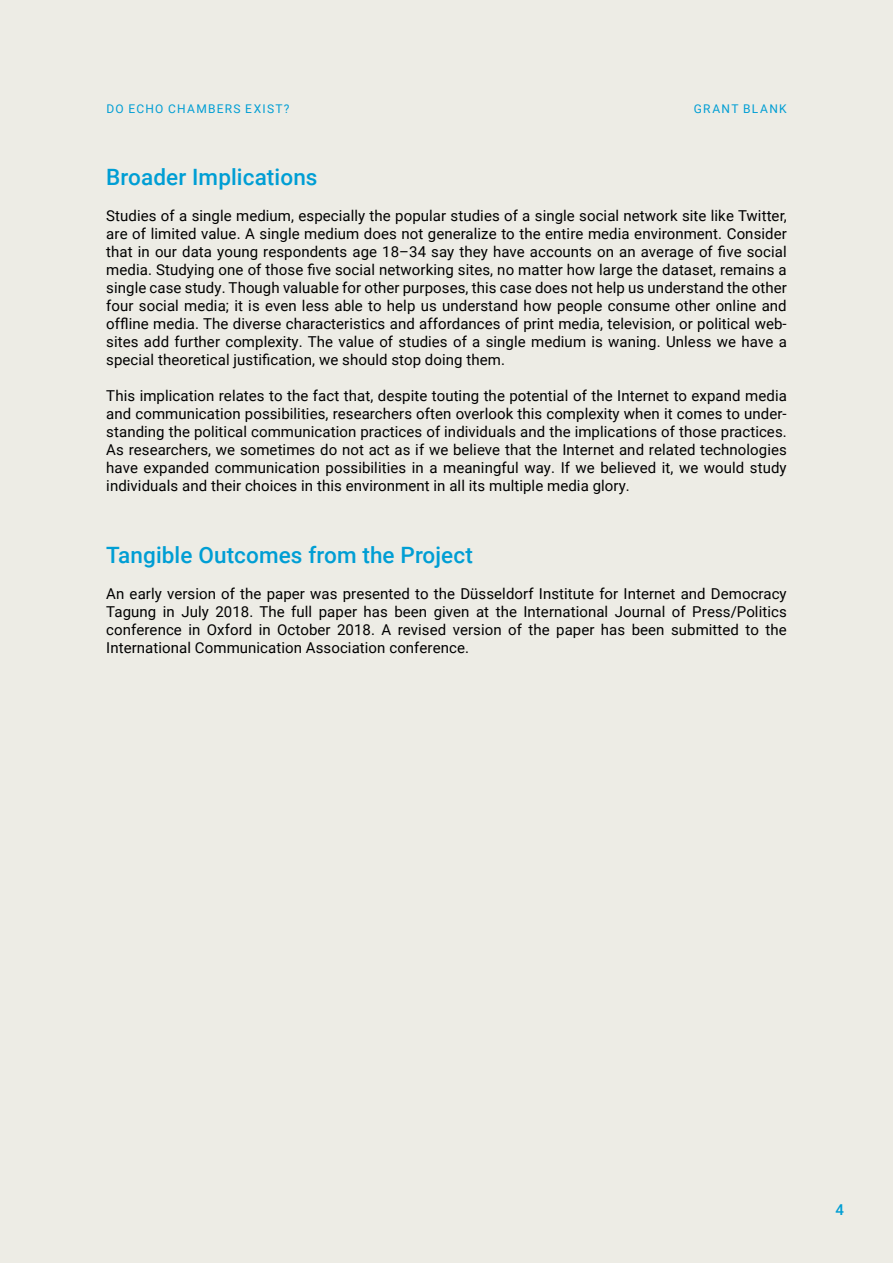
<style>
.page{position:relative;width:893px;height:1263px;background:#edece5}
.page>*{position:absolute;margin:0;border:0;box-sizing:border-box;transform-origin:0 0}
.Blocksatz{font:500 22.5px "Roboto";letter-spacing:.005em;color:#009ed4}
.Blocksatz-2{font:15px/18px "Roboto";letter-spacing:.005em;color:#000;text-align:justify}
.t1{font:500 15px "Roboto";color:#009ed4}
.t2{font:12px "Roboto";letter-spacing:.105em;color:#009ed4}
</style>
<div class="page">
<p class="t2" style="left:107px;top:100px;width:185px">DO ECHO CHAMBERS EXIST?</p>
<p class="t2" style="left:694px;top:100px;width:94px">GRANT BLANK</p>
<p class="Blocksatz" style="left:106px;top:161px;width:213px">Broader Implications</p>
<p class="Blocksatz-2" style="left:106px;top:206px;width:682px">Studies of a single medium, especially the popular studies of a single social network site like Twitter, are of limited value. A single medium does not generalize to the entire media environment. Consider that in our data young respondents age 18–34 say they have accounts on an average of five social media. Studying one of those five social networking sites, no matter how large the dataset, remains a single case study. Though valuable for other purposes, this case does not help us understand the other four social media; it is even less able to help us understand how people consume other online and offline media. The diverse characteristics and affordances of print media, television, or political web&shy;sites add further complexity. The value of studies of a single medium is waning. Unless we have a special theoretical justification, we should stop doing them.</p>
<p class="Blocksatz-2" style="left:106px;top:386px;width:682px">This implication relates to the fact that, despite touting the potential of the Internet to expand media and communication possibilities, researchers often overlook this complexity when it comes to under&shy;standing the political communication practices of individuals and the implications of those practices.<br>As researchers, we sometimes do not act as if we believe that the Internet and related technologies have expanded communication possibilities in a meaningful way. If we believed it, we would study individuals and their choices in this environment in all its multiple media glory.</p>
<p class="Blocksatz" style="left:106px;top:539px;width:368px">Tangible Outcomes from the Project</p>
<p class="Blocksatz-2" style="left:106px;top:584px;width:682px">An early version of the paper was presented to the Düsseldorf Institute for Internet and Democracy Tagung in July 2018. The full paper has been given at the International Journal of Press/Politics conference in Oxford in October 2018. A revised version of the paper has been submitted to the International Communication Association conference.</p>
<p class="t1" style="left:836px;top:1199px;width:10px">4</p>
</div>
